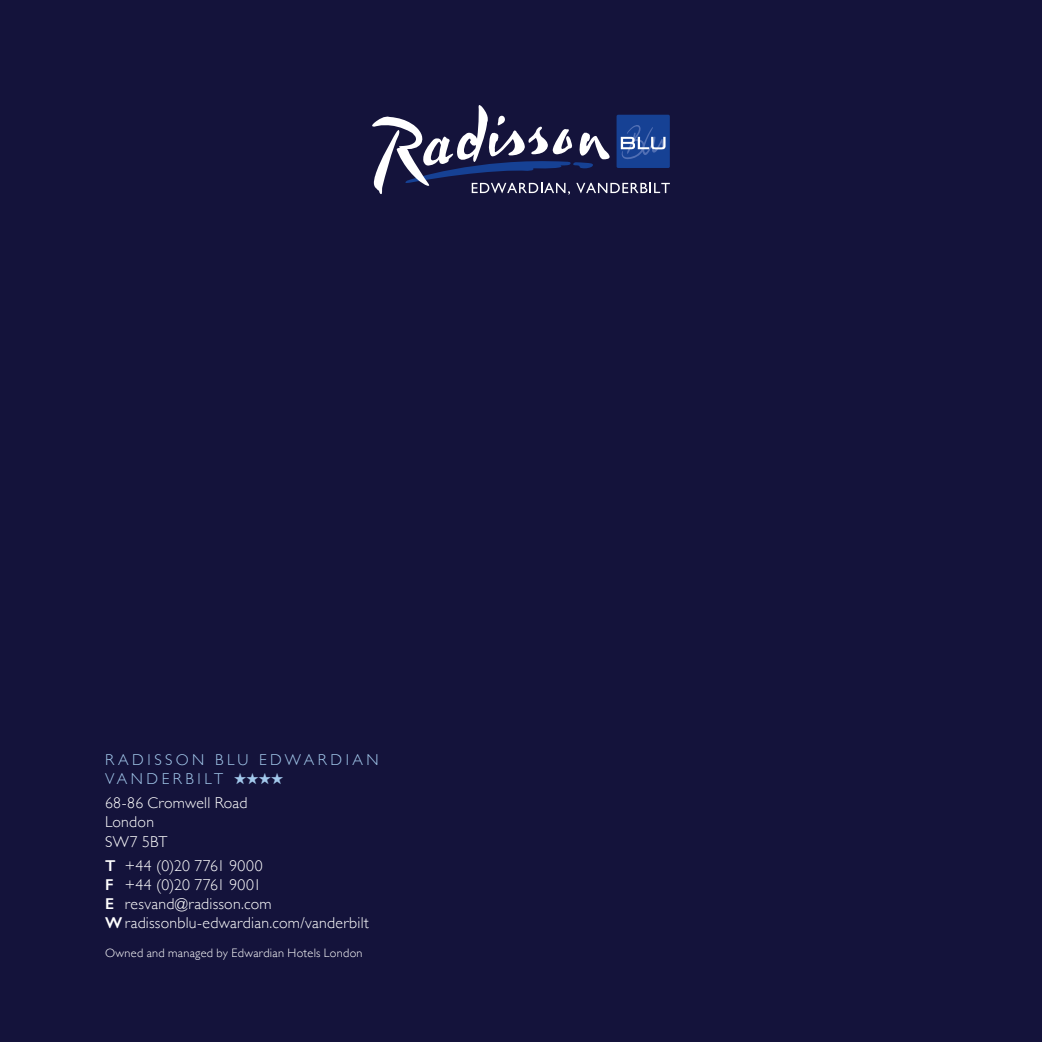
<style>
.page{position:relative;width:1042px;height:1042px;background:#14133b}
.page>*{position:absolute;margin:0;border:0;box-sizing:border-box;transform-origin:0 0}
.t1{font:300 15.75px/19.2px "Gill Sans";letter-spacing:.015em;color:#fff}
.t2{font:300 15.75px/19.2px "Gill Sans";letter-spacing:.22em;color:#a3c9ec}
.t3{font:300 12.25px "Gill Sans";letter-spacing:.025em;color:#fff}
.s1{font-weight:600}
</style>
<div class="page">
<svg style="left:372px;top:105px;width:298px;height:90px"></svg>
<p class="t2" style="left:105px;top:749px;width:275px">RADISSON BLU EDWARDIAN<br>VANDERBILT ★★★★</p>
<p class="t1" style="left:105px;top:792px;width:144px">68-86 Cromwell Road<br>London<br>SW7 5BT</p>
<p class="t1" style="left:105px;top:855px;width:265px"><span class="s1">T</span> +44 (0)20 7761 9000<br><span class="s1">F</span> +44 (0)20 7761 9001<br><span class="s1">E</span> resvand@radisson.com<br><span class="s1">W</span> radissonblu-edwardian.com/vanderbilt</p>
<p class="t3" style="left:105px;top:943px;width:259px">Owned and managed by Edwardian Hotels London</p>
</div>
